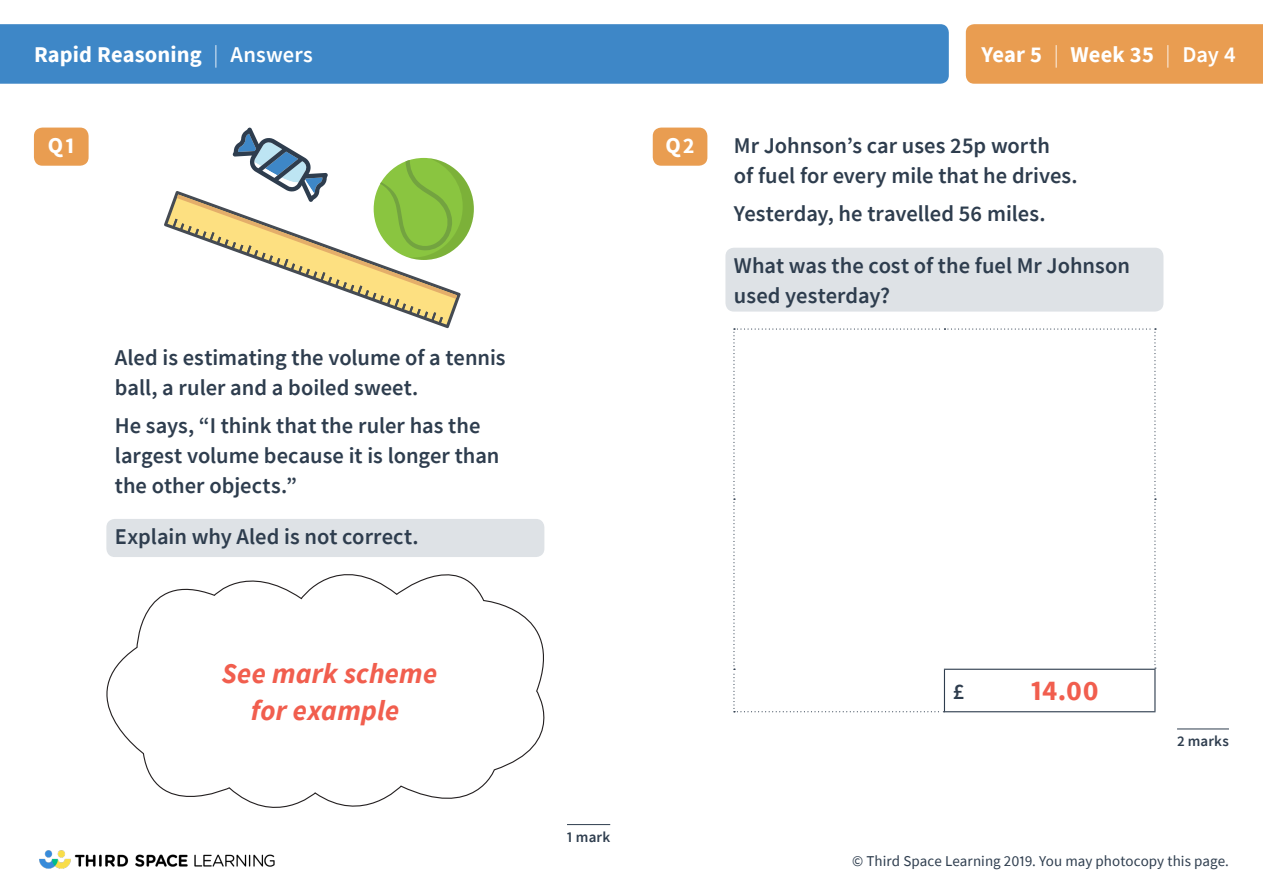
<style>
.page{position:relative;width:1263px;height:893px;background:#fff}
.page>*{position:absolute;margin:0;border:0;box-sizing:border-box;transform-origin:0 0}
.Answer{font:italic 700 28.5px/37.5px "Source Sans Pro";letter-spacing:.005em;color:#f15e4e;text-align:center}
.Answer-2{font:700 28.5px "Source Sans Pro";color:#f15e4e}
.Lozenge{font:600 22.5px/30px "Source Sans Pro";color:#2e3d4e}
.t1{font:700 22.5px "Source Sans Pro";letter-spacing:.005em;color:#fff}
.t2{font:15px "Source Sans Pro";letter-spacing:.005em;color:#2e3d4e}
.Mark{font:600 15px "Source Sans Pro";letter-spacing:.01em;color:#2e3d4e}
.s1{font-weight:300}
.s2{font-weight:600}
</style>
<div class="page">
<div style="left:106px;top:519px;width:438px;height:38px;background:#dee2e6;border-radius:9px"></div>
<div style="left:725px;top:248px;width:438px;height:64px;background:#dee2e6;border-radius:9px"></div>
<div style="left:34px;top:128px;width:55px;height:38px;background:#e99d51;border-radius:9px"></div>
<div style="left:653px;top:128px;width:54px;height:38px;background:#e99d51;border-radius:9px"></div>
<hr style="left:567px;top:824px;width:43px;height:1px;background:#2e3d4e">
<hr style="left:1177px;top:729px;width:52px;height:1px;background:#2e3d4e">
<svg style="left:106px;top:547px;width:463px;height:279px"></svg>
<svg style="left:733px;top:328px;width:423px;height:384px"></svg>
<svg style="left:164px;top:128px;width:310px;height:200px"></svg>
<div style="left:0;top:24px;width:949px;height:60px;background:#3e87c7"></div>
<div style="left:966px;top:24px;width:297px;height:60px;background:#e99d51"></div>
<img style="left:39px;top:850px;width:236px;height:19px">
<p class="t1" style="left:34px;top:39px;width:280px">Rapid Reasoning <span class="s1">|</span> <span class="s2">Answers</span></p>
<p class="t1" style="left:981px;top:39px;width:256px">Year 5 <span class="s1">|</span> Week 35 <span class="s1">|</span> <span class="s2">Day 4</span></p>
<p class="t1" style="left:48px;top:130px;width:28px">Q1</p>
<p class="t1" style="left:665px;top:130px;width:31px">Q2</p>
<p class="Lozenge" style="left:734px;top:130px;width:345px">Mr Johnson’s car uses 25p worth<br>of fuel for every mile that he drives.</p>
<p class="Lozenge" style="left:734px;top:199px;width:313px">Yesterday, he travelled 56 miles.</p>
<p class="Lozenge" style="left:115px;top:342px;width:392px">Aled is estimating the volume of a tennis ball, a ruler and a boiled sweet.</p>
<p class="Lozenge" style="left:115px;top:410px;width:386px">He says, “I think that the ruler has the largest volume because it is longer than the other objects.”</p>
<p class="Lozenge" style="left:115px;top:522px;width:305px">Explain why Aled is not correct.</p>
<p class="Answer" style="left:222px;top:654px;width:217px">See mark scheme for example</p>
<p class="Mark" style="left:567px;top:827px;width:45px">1 mark</p>
<p class="Lozenge" style="left:734px;top:250px;width:398px">What was the cost of the fuel Mr Johnson used yesterday?</p>
<p class="Lozenge" style="left:953px;top:676px;width:13px">£</p>
<p class="Answer-2" style="left:1031px;top:671px;width:70px">14.00</p>
<p class="Mark" style="left:1177px;top:731px;width:53px">2 marks</p>
<p class="t2" style="left:852px;top:852px;width:378px">© Third Space Learning 2019. You may photocopy this page.</p>
</div>
